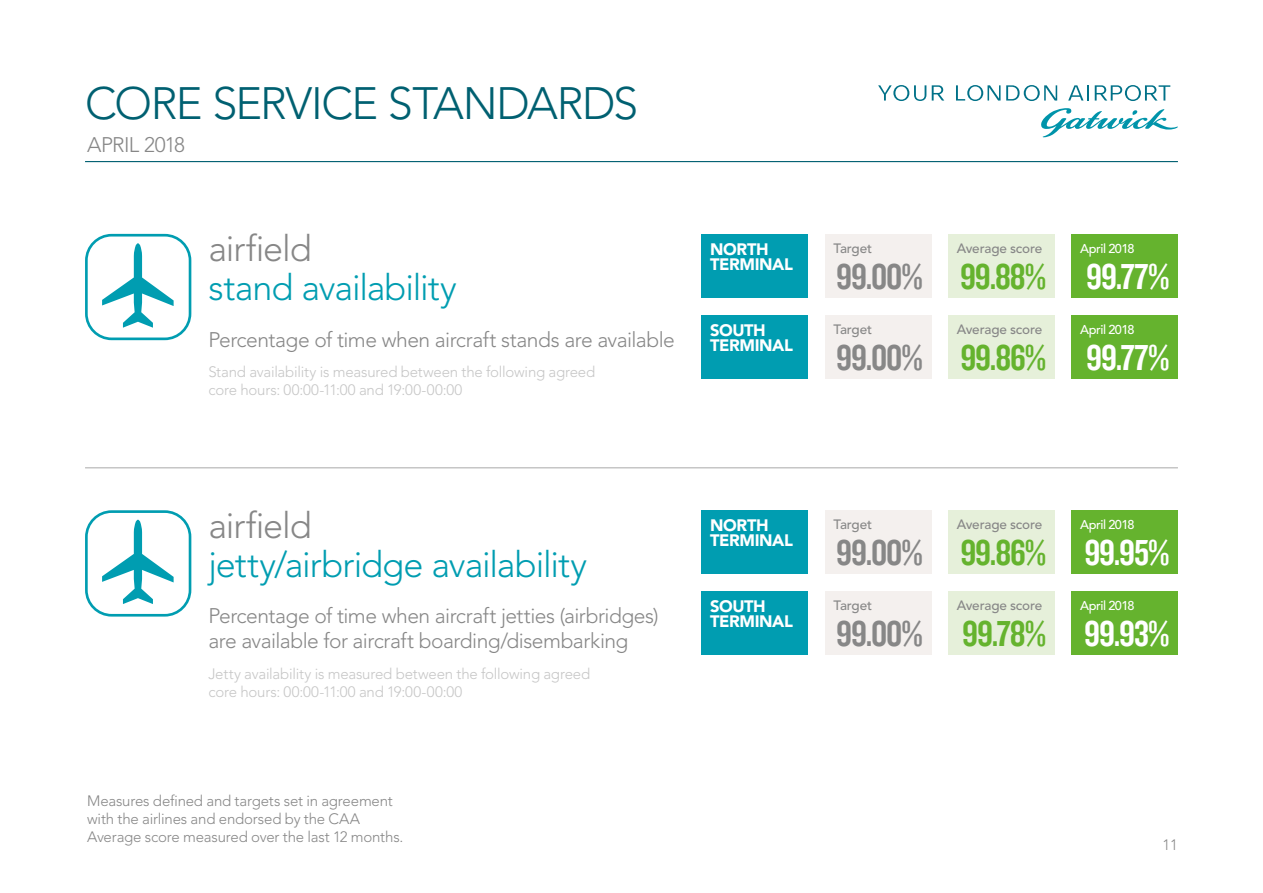
<style>
.page{position:relative;width:1263px;height:893px;background:#fff}
.page>*{position:absolute;margin:0;border:0;box-sizing:border-box;transform-origin:0 0}
.t1{font:300 45px "Avenir";letter-spacing:-.035em;color:#006071}
.t2{font:37.5px "Knockout HTF49 Liteweight";letter-spacing:-.03em;color:#878787}
.t3{font:37.5px "Knockout HTF49 Liteweight";letter-spacing:-.03em;color:#fff}
.t4{font:37.5px "Knockout HTF49 Liteweight";letter-spacing:-.03em;color:#65b32e}
.t5{font:300 36px "Avenir";letter-spacing:-.03em;color:#009db1}
.t6{font:300 36px "Avenir";letter-spacing:-.03em;color:#878787}
.t7{font:300 21px/25.2px "Avenir";letter-spacing:-.025em;color:#878787}
.t8{font:900 16.5px/15px "Avenir";letter-spacing:-.025em;color:#fff}
.t9{font:300 15px/18px "Avenir";letter-spacing:-.015em;color:#c6c6c6}
.t10{font:300 15px/18px "Avenir";letter-spacing:-.015em;color:#878787}
.t11{font:500 13.5px "Avenir";letter-spacing:-.015em;color:#878787}
.t12{font:500 12.75px "Avenir";letter-spacing:-.035em;color:#fff}
</style>
<div class="page">
<svg style="left:1041px;top:108px;width:137px;height:29px"></svg>
<svg style="left:1068px;top:85px;width:21px;height:16px"></svg>
<svg style="left:878px;top:85px;width:48px;height:16px"></svg>
<svg style="left:1006px;top:85px;width:51px;height:16px"></svg>
<svg style="left:932px;top:85px;width:12px;height:16px"></svg>
<svg style="left:956px;top:85px;width:44px;height:16px"></svg>
<svg style="left:1095px;top:85px;width:75px;height:16px"></svg>
<hr style="left:85px;top:161px;width:1093px;height:1px;background:#006071">
<div style="left:702px;top:234px;width:106px;height:64px;background:#009db1"></div>
<div style="left:702px;top:510px;width:106px;height:64px;background:#009db1"></div>
<div style="left:825px;top:234px;width:106px;height:64px;background:#f4f0ee"></div>
<div style="left:825px;top:510px;width:106px;height:64px;background:#f4f0ee"></div>
<div style="left:825px;top:315px;width:106px;height:63px;background:#f4f0ee"></div>
<div style="left:825px;top:591px;width:106px;height:64px;background:#f4f0ee"></div>
<div style="left:1071px;top:234px;width:107px;height:64px;background:#65b32e"></div>
<div style="left:1071px;top:510px;width:107px;height:64px;background:#65b32e"></div>
<div style="left:1071px;top:315px;width:107px;height:63px;background:#65b32e"></div>
<div style="left:1071px;top:591px;width:107px;height:64px;background:#65b32e"></div>
<div style="left:702px;top:315px;width:106px;height:63px;background:#009db1"></div>
<div style="left:702px;top:591px;width:106px;height:64px;background:#009db1"></div>
<hr style="left:85px;top:467px;width:1093px;height:1px;background:#c6c6c6">
<svg style="left:85px;top:234px;width:106px;height:106px"></svg>
<svg style="left:85px;top:510px;width:106px;height:107px"></svg>
<div style="left:948px;top:234px;width:106px;height:64px;background:#e6f0da"></div>
<div style="left:948px;top:510px;width:106px;height:64px;background:#e6f0da"></div>
<div style="left:948px;top:315px;width:106px;height:63px;background:#e6f0da"></div>
<div style="left:948px;top:591px;width:106px;height:64px;background:#e6f0da"></div>
<h1 class="t1" style="left:85px;top:77px;width:555px">CORE SERVICE STANDARDS</h1>
<h3 class="t7" style="left:87px;top:132px;width:99px">APRIL 2018</h3>
<h3 class="t6" style="left:208px;top:228px;width:105px">airfield</h3>
<h3 class="t5" style="left:208px;top:267px;width:250px">stand availability</h3>
<h3 class="t7" style="left:208px;top:327px;width:468px">Percentage of time when aircraft stands are available</h3>
<p class="t9" style="left:208px;top:363px;width:388px">Stand availability is measured between the following agreed core hours: 00:00-11:00 and 19:00-00:00</p>
<p class="t8" style="left:710px;top:242px;width:84px">NORTH<br>TERMINAL</p>
<p class="t8" style="left:710px;top:322px;width:84px">SOUTH<br>TERMINAL</p>
<p class="t11" style="left:833px;top:240px;width:40px">Target</p>
<h2 class="t2" style="left:836px;top:257px;width:88px">99.00%</h2>
<p class="t11" style="left:833px;top:321px;width:40px">Target</p>
<h2 class="t2" style="left:836px;top:338px;width:88px">99.00%</h2>
<p class="t11" style="left:957px;top:240px;width:87px">Average score</p>
<h2 class="t4" style="left:960px;top:257px;width:87px">99.88%</h2>
<p class="t11" style="left:957px;top:321px;width:87px">Average score</p>
<h2 class="t4" style="left:960px;top:338px;width:87px">99.86%</h2>
<p class="t12" style="left:1080px;top:241px;width:56px">April 2018</p>
<h2 class="t3" style="left:1086px;top:257px;width:85px">99.77%</h2>
<p class="t12" style="left:1080px;top:322px;width:56px">April 2018</p>
<h2 class="t3" style="left:1086px;top:338px;width:85px">99.77%</h2>
<h3 class="t6" style="left:208px;top:504px;width:105px">airfield</h3>
<h3 class="t5" style="left:208px;top:543px;width:380px">jetty/airbridge availability</h3>
<h3 class="t7" style="left:208px;top:603px;width:452px">Percentage of time when aircraft jetties (airbridges) are available for aircraft boarding/disembarking</h3>
<p class="t9" style="left:208px;top:665px;width:383px">Jetty availability is measured between the following agreed core hours: 00:00-11:00 and 19:00-00:00</p>
<p class="t10" style="left:87px;top:792px;width:318px">Measures defined and targets set in agreement with the airlines and endorsed by the CAA<br>Average score measured over the last 12 months.</p>
<p class="t8" style="left:710px;top:518px;width:84px">NORTH<br>TERMINAL</p>
<p class="t8" style="left:710px;top:599px;width:84px">SOUTH<br>TERMINAL</p>
<p class="t11" style="left:833px;top:517px;width:40px">Target</p>
<h2 class="t2" style="left:836px;top:534px;width:88px">99.00%</h2>
<p class="t11" style="left:833px;top:597px;width:40px">Target</p>
<h2 class="t2" style="left:836px;top:614px;width:88px">99.00%</h2>
<p class="t11" style="left:957px;top:517px;width:87px">Average score</p>
<h2 class="t4" style="left:960px;top:534px;width:87px">99.86%</h2>
<p class="t11" style="left:957px;top:597px;width:87px">Average score</p>
<h2 class="t4" style="left:962px;top:614px;width:85px">99.78%</h2>
<p class="t12" style="left:1080px;top:517px;width:56px">April 2018</p>
<h2 class="t3" style="left:1084px;top:534px;width:87px">99.95%</h2>
<p class="t12" style="left:1080px;top:598px;width:56px">April 2018</p>
<h2 class="t3" style="left:1084px;top:614px;width:87px">99.93%</h2>
<p class="t10" style="left:1162px;top:836px;width:17px">11</p>
</div>
